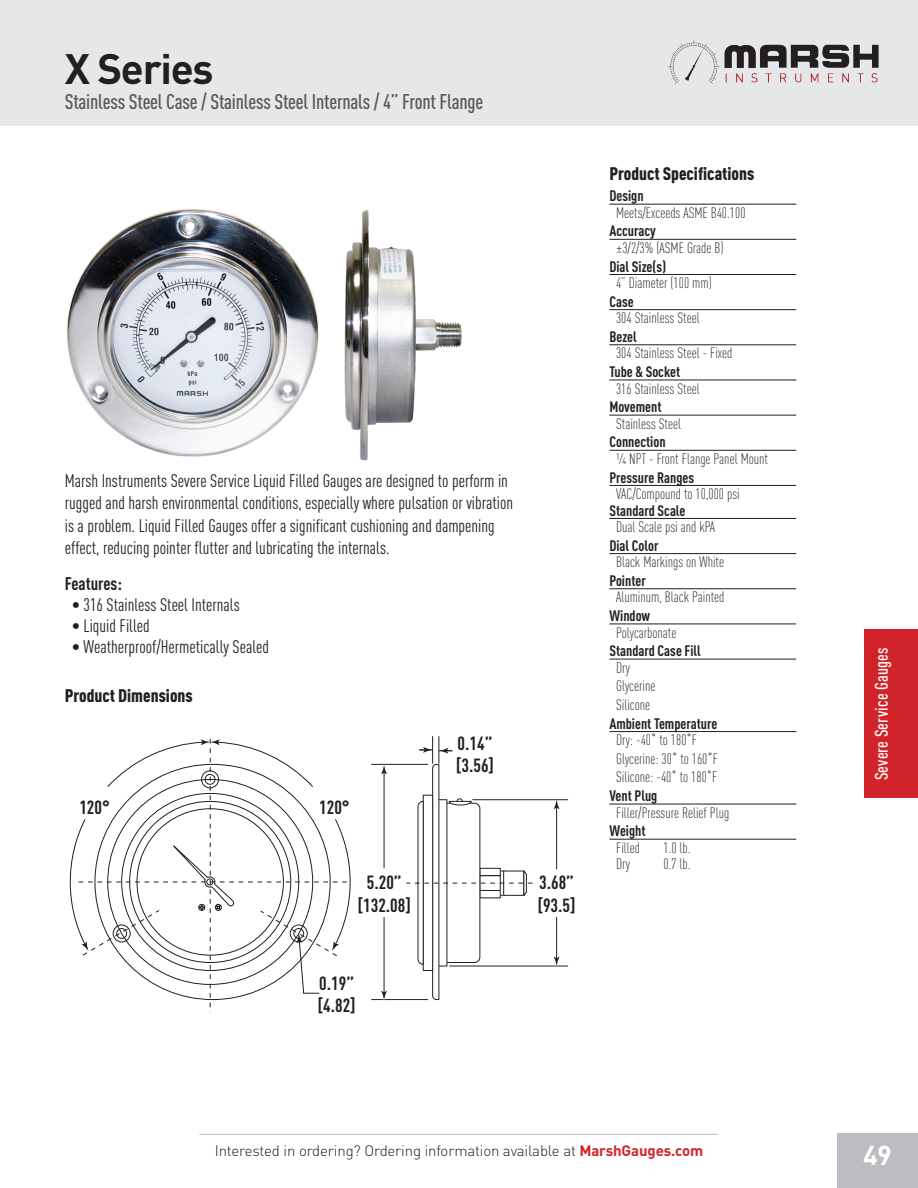
<style>
.page{position:relative;width:918px;height:1188px;background:#fff}
.page>*{position:absolute;margin:0;border:0;box-sizing:border-box;transform-origin:0 0}
.t1{font:700 42px "DIN Pro";letter-spacing:-.03em;color:#231f20}
.t2{font:700 27px "DIN Pro";color:#fff}
.t3{font:500 condensed 21px "DIN Pro";letter-spacing:-.01em;color:#57585a}
.t4{font:700 condensed 18.9px/22.6px "DIN Pro";color:#231f20}
.t5{font:condensed 18px/22.5px "DIN Pro";color:#231f20}
.t6{font:900 condensed 18px "DIN Pro";color:#231f20}
.t7{font:500 condensed 18px "DIN Pro";letter-spacing:.01em;color:#fff}
.t8{font:700 condensed 18px "DIN Pro";color:#231f20}
.t9{font:300 condensed 15px "DIN Pro";color:#231f20}
.t10{font:700 condensed 15px "DIN Pro";color:#231f20}
.t11{font:300 15px "DIN Pro";letter-spacing:-.01em;color:#231f20}
.s1{font-weight:400}
.s2{font-weight:700;color:#d1232a}
</style>
<div class="page">
<div style="left:864px;top:630px;width:54px;height:168px;background:#d1232a"></div>
<div style="left:837px;top:1133px;width:81px;height:55px;background:#bcbdc0"></div>
<div style="left:0;top:0;width:918px;height:125px;background:#e6e7e9"></div>
<img style="left:669px;top:41px;width:210px;height:43px">
<hr style="left:609px;top:204px;width:187px;height:1px;background:#231f20">
<hr style="left:609px;top:239px;width:187px;height:1px;background:#231f20">
<hr style="left:609px;top:274px;width:187px;height:1px;background:#231f20">
<hr style="left:609px;top:309px;width:187px;height:1px;background:#231f20">
<hr style="left:609px;top:345px;width:187px;height:1px;background:#231f20">
<hr style="left:609px;top:380px;width:187px;height:1px;background:#231f20">
<hr style="left:609px;top:415px;width:187px;height:1px;background:#231f20">
<hr style="left:609px;top:450px;width:187px;height:1px;background:#231f20">
<hr style="left:609px;top:485px;width:187px;height:1px;background:#231f20">
<hr style="left:609px;top:518px;width:187px;height:1px;background:#231f20">
<hr style="left:609px;top:553px;width:187px;height:1px;background:#231f20">
<hr style="left:609px;top:589px;width:187px;height:1px;background:#231f20">
<hr style="left:609px;top:624px;width:187px;height:1px;background:#231f20">
<hr style="left:609px;top:659px;width:187px;height:1px;background:#231f20">
<hr style="left:609px;top:731px;width:187px;height:1px;background:#231f20">
<hr style="left:609px;top:804px;width:187px;height:1px;background:#231f20">
<hr style="left:609px;top:839px;width:187px;height:1px;background:#231f20">
<hr style="left:199px;top:1134px;width:519px;height:1px;background:#bcbdc0">
<img style="left:66px;top:208px;width:253px;height:249px">
<img style="left:344px;top:210px;width:118px;height:251px">
<hr style="left:371px;top:764px;width:57px;height:1px;background:#231f20">
<hr style="left:371px;top:999px;width:57px;height:1px;background:#231f20">
<hr style="left:472px;top:799px;width:96px;height:1px;background:#231f20">
<hr style="left:449px;top:966px;width:119px;height:1px;background:#231f20">
<hr style="left:556px;top:806px;width:1px;height:63px;background:#231f20">
<svg style="left:554px;top:800px;width:6px;height:9px"></svg>
<hr style="left:384px;top:771px;width:1px;height:97px;background:#231f20">
<svg style="left:381px;top:765px;width:6px;height:9px"></svg>
<hr style="left:384px;top:917px;width:1px;height:77px;background:#231f20">
<svg style="left:381px;top:991px;width:6px;height:9px"></svg>
<hr style="left:556px;top:917px;width:1px;height:43px;background:#231f20">
<svg style="left:554px;top:957px;width:6px;height:9px"></svg>
<svg style="left:406px;top:736px;width:127px;height:264px"></svg>
<svg style="left:70px;top:739px;width:281px;height:269px"></svg>
<p class="t1" style="left:65px;top:34px;width:150px">X Series</p>
<p class="t3" style="left:65px;top:86px;width:420px">Stainless Steel Case / Stainless Steel Internals / 4” Front Flange</p>
<p class="t5" style="left:65px;top:468px;width:450px">Marsh Instruments Severe Service Liquid Filled Gauges are designed to perform in rugged and harsh environmental conditions, especially where pulsation or vibration is a problem. Liquid Filled Gauges offer a significant cushioning and dampening effect, reducing pointer flutter and lubricating the internals.</p>
<p class="t8" style="left:65px;top:570px;width:59px">Features:</p>
<p class="t5" style="left:72px;top:592px;width:170px">• 316 Stainless Steel Internals</p>
<p class="t5" style="left:72px;top:613px;width:80px">• Liquid Filled</p>
<p class="t5" style="left:72px;top:634px;width:199px">• Weatherproof/Hermetically Sealed</p>
<p class="t6" style="left:65px;top:682px;width:130px">Product Dimensions</p>
<p class="t4" style="left:79px;top:794px;width:32px">120°</p>
<p class="t4" style="left:319px;top:794px;width:32px">120°</p>
<p class="t4" style="left:358px;top:870px;width:54px;text-align:center">5.20” [132.08]</p>
<p class="t4" style="left:318px;top:970px;width:39px">0.19” [4.82]</p>
<p class="t4" style="left:456px;top:730px;width:39px">0.14” [3.56]</p>
<p class="t4" style="left:538px;top:870px;width:39px">3.68” [93.5]</p>
<p class="t6" style="left:609px;top:160px;width:147px">Product Specifications</p>
<p class="t10" style="left:609px;top:185px;width:36px">Design</p>
<p class="t9" style="left:616px;top:202px;width:131px">Meets/Exceeds ASME B40.100</p>
<p class="t10" style="left:609px;top:220px;width:48px">Accuracy</p>
<p class="t9" style="left:616px;top:237px;width:109px">±3/2/3% (ASME Grade B)</p>
<p class="t10" style="left:609px;top:255px;width:58px">Dial Size(s)</p>
<p class="t9" style="left:616px;top:272px;width:97px">4” Diameter (100 mm)</p>
<p class="t10" style="left:609px;top:290px;width:26px">Case</p>
<p class="t9" style="left:616px;top:307px;width:85px">304 Stainless Steel</p>
<p class="t10" style="left:609px;top:325px;width:29px">Bezel</p>
<p class="t9" style="left:616px;top:343px;width:118px">304 Stainless Steel - Fixed</p>
<p class="t10" style="left:609px;top:360px;width:72px">Tube &amp; Socket</p>
<p class="t9" style="left:616px;top:378px;width:85px">316 Stainless Steel</p>
<p class="t10" style="left:609px;top:396px;width:54px">Movement</p>
<p class="t9" style="left:616px;top:413px;width:66px">Stainless Steel</p>
<p class="t10" style="left:609px;top:431px;width:58px">Connection</p>
<p class="t9" style="left:616px;top:448px;width:153px">1/4 NPT - Front Flange Panel Mount</p>
<p class="t10" style="left:609px;top:466px;width:86px">Pressure Ranges</p>
<p class="t9" style="left:616px;top:483px;width:125px">VAC/Compound to 10,000 psi</p>
<p class="t10" style="left:609px;top:499px;width:78px">Standard Scale</p>
<p class="t9" style="left:616px;top:516px;width:100px">Dual Scale psi and kPA</p>
<p class="t10" style="left:609px;top:534px;width:51px">Dial Color</p>
<p class="t9" style="left:616px;top:551px;width:110px">Black Markings on White</p>
<p class="t10" style="left:609px;top:569px;width:38px">Pointer</p>
<p class="t9" style="left:616px;top:587px;width:110px">Aluminum, Black Painted</p>
<p class="t10" style="left:609px;top:604px;width:42px">Window</p>
<p class="t9" style="left:616px;top:622px;width:62px">Polycarbonate</p>
<p class="t10" style="left:609px;top:640px;width:93px">Standard Case Fill</p>
<p class="t9" style="left:616px;top:657px;width:16px">Dry</p>
<p class="t9" style="left:616px;top:675px;width:41px">Glycerine</p>
<p class="t9" style="left:616px;top:694px;width:36px">Silicone</p>
<p class="t10" style="left:609px;top:712px;width:109px">Ambient Temperature</p>
<p class="t9" style="left:616px;top:729px;width:82px">Dry: -40<span class="s1">˚</span> to 180<span class="s1">˚</span>F</p>
<p class="t9" style="left:616px;top:748px;width:103px">Glycerine: 30<span class="s1">˚</span> to 160<span class="s1">˚</span>F</p>
<p class="t9" style="left:616px;top:767px;width:103px">Silicone: -40<span class="s1">˚</span> to 180<span class="s1">˚</span>F</p>
<p class="t10" style="left:609px;top:784px;width:50px">Vent Plug</p>
<p class="t9" style="left:616px;top:802px;width:115px">Filler/Pressure Relief Plug</p>
<p class="t10" style="left:609px;top:820px;width:38px">Weight</p>
<p class="t9" style="left:616px;top:837px;width:26px">Filled</p>
<p class="t9" style="left:663px;top:837px;width:29px">1.0 lb.</p>
<p class="t9" style="left:616px;top:853px;width:16px">Dry</p>
<p class="t9" style="left:663px;top:853px;width:29px">0.7 lb.</p>
<p class="t11" style="left:215px;top:1139px;width:490px">Interested in ordering? Ordering information available at <span class="s2">MarshGauges.com</span></p>
<p class="t7" style="left:868px;top:780px;width:134px;rotate:-90deg">Severe Service Gauges</p>
<p class="t2" style="left:863px;top:1133px;width:30px">49</p>
</div>
